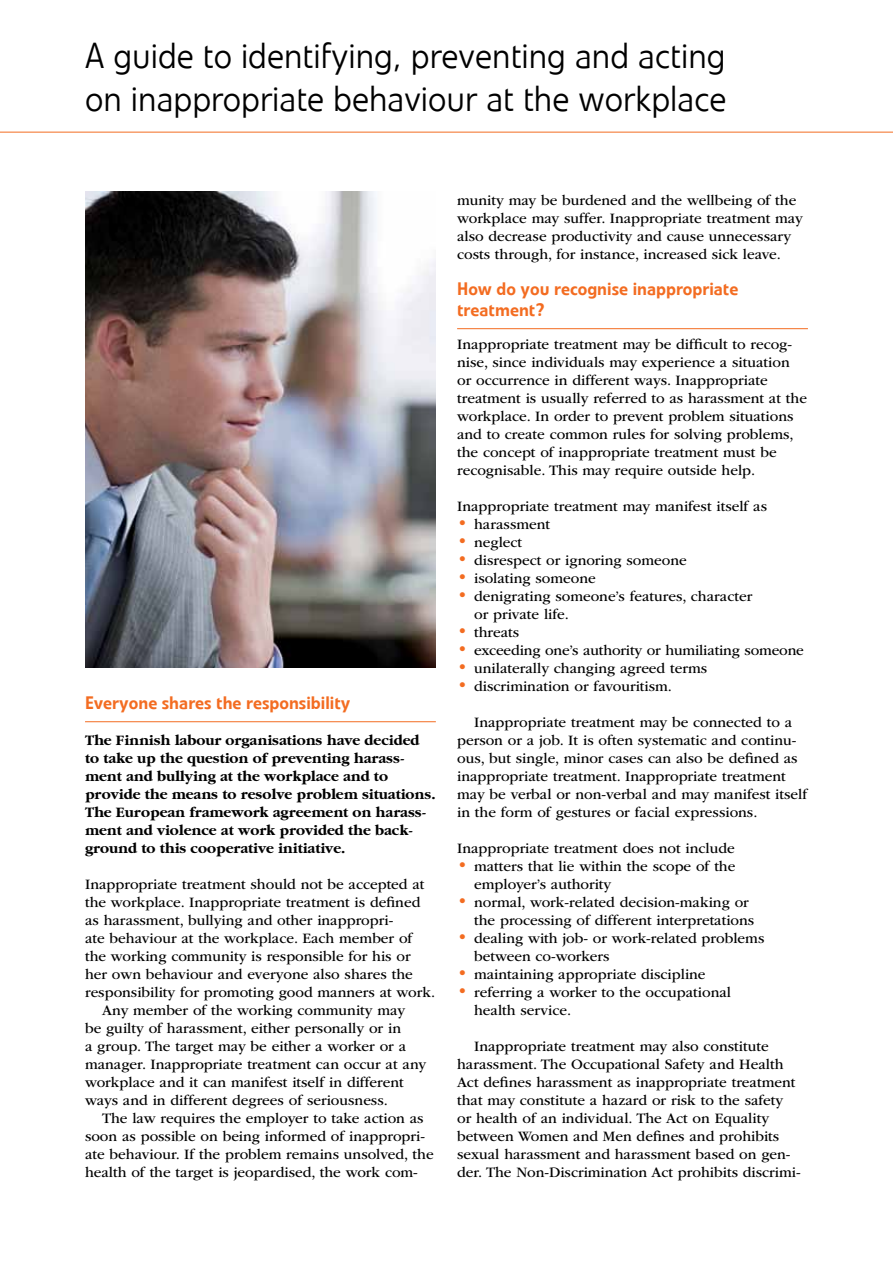
<style>
.page{position:relative;width:893px;height:1263px;background:#fff}
.page>*{position:absolute;margin:0;border:0;box-sizing:border-box;transform-origin:0 0}
.t1{font:300 36px/42px "Veto Com";color:#000}
.t2{font:500 18px/21px "Veto Com";color:#f36c21}
.t3{font:15px/18px "ITC Garamond Std";color:#000}
.t4{font:700 15px/18px "Garamond";color:#000}
.s1{font-size:18px;color:#f36c21}
</style>
<div class="page">
<hr style="left:0;top:132px;width:893px;height:1px;background:#f36c21">
<hr style="left:85px;top:721px;width:351px;height:1px;background:#f36c21">
<hr style="left:457px;top:328px;width:351px;height:1px;background:#f36c21">
<img style="left:85px;top:191px;width:351px;height:477px">
<h1 class="t1" style="left:85px;top:35px;width:643px">A guide to identifying, preventing and acting on inappropriate behaviour at the workplace</h1>
<p class="t2" style="left:85px;top:692px;width:267px">Everyone shares the responsibility</p>
<p class="t4" style="left:85px;top:731px;width:352px">The Finnish labour organisations have decided to take up the question of preventing harass&shy;ment and bullying at the workplace and to provide the means to resolve problem situations.<br>The European framework agreement on harass&shy;ment and violence at work provided the back&shy;ground to this cooperative initiative.</p>
<p class="t3" style="left:85px;top:875px;width:341px">Inappropriate treatment should not be accepted at</p>
<p class="t3" style="left:85px;top:893px;width:337px">the workplace. Inappropriate treatment is defined</p>
<p class="t3" style="left:85px;top:911px;width:310px">as harassment, bullying and other inappropri-</p>
<p class="t3" style="left:85px;top:929px;width:329px">ate behaviour at the workplace. Each member of</p>
<p class="t3" style="left:85px;top:947px;width:327px">the working community is responsible for his or</p>
<p class="t3" style="left:85px;top:965px;width:329px">her own behaviour and everyone also shares the</p>
<p class="t3" style="left:85px;top:983px;width:352px">responsibility for promoting good manners at work.</p>
<p class="t3" style="left:102px;top:1001px;width:305px">Any member of the working community may</p>
<p class="t3" style="left:85px;top:1019px;width:317px">be guilty of harassment, either personally or in</p>
<p class="t3" style="left:85px;top:1037px;width:323px">a group. The target may be either a worker or a</p>
<p class="t3" style="left:85px;top:1055px;width:343px">manager. Inappropriate treatment can occur at any</p>
<p class="t3" style="left:85px;top:1073px;width:320px">workplace and it can manifest itself in different</p>
<p class="t3" style="left:85px;top:1091px;width:304px">ways and in different degrees of seriousness.</p>
<p class="t3" style="left:102px;top:1109px;width:323px">The law requires the employer to take action as</p>
<p class="t3" style="left:85px;top:1127px;width:341px">soon as possible on being informed of inappropri-</p>
<p class="t3" style="left:85px;top:1145px;width:350px">ate behaviour. If the problem remains unsolved, the</p>
<p class="t3" style="left:85px;top:1163px;width:334px">health of the target is jeopardised, the work com-</p>
<p class="t3" style="left:457px;top:191px;width:347px">munity may be burdened and the wellbeing of the workplace may suffer. Inappropriate treatment may also decrease productivity and cause unnecessary costs through, for instance, increased sick leave.</p>
<p class="t2" style="left:457px;top:278px;width:283px">How do you recognise inappropriate treatment?</p>
<p class="t3" style="left:457px;top:335px;width:351px">Inappropriate treatment may be difficult to recog&shy;nise, since individuals may experience a situation or occurrence in different ways. Inappropriate treatment is usually referred to as harassment at the workplace. In order to prevent problem situations and to create common rules for solving problems, the concept of inappropriate treatment must be recognisable. This may require outside help.</p>
<p class="t3" style="left:457px;top:497px;width:311px">Inappropriate treatment may manifest itself as</p>
<p class="t3" style="left:457px;top:515px;width:94px"><span class="s1">•</span> harassment</p>
<p class="t3" style="left:457px;top:533px;width:67px"><span class="s1">•</span> neglect</p>
<p class="t3" style="left:457px;top:551px;width:231px"><span class="s1">•</span> disrespect or ignoring someone</p>
<p class="t3" style="left:457px;top:569px;width:140px"><span class="s1">•</span> isolating someone</p>
<p class="t3" style="left:474px;top:587px;width:280px;text-indent:-17px"><span class="s1">•</span> denigrating someone’s features, character or private life.</p>
<p class="t3" style="left:457px;top:623px;width:64px"><span class="s1">•</span> threats</p>
<p class="t3" style="left:457px;top:641px;width:348px"><span class="s1">•</span> exceeding one’s authority or humiliating someone</p>
<p class="t3" style="left:457px;top:659px;width:252px"><span class="s1">•</span> unilaterally changing agreed terms</p>
<p class="t3" style="left:457px;top:677px;width:216px"><span class="s1">•</span> discrimination or favouritism.</p>
<p class="t3" style="left:457px;top:713px;width:352px;text-indent:17px">Inappropriate treatment may be connected to a person or a job. It is often systematic and continu&shy;ous, but single, minor cases can also be defined as inappropriate treatment. Inappropriate treatment may be verbal or non-verbal and may manifest itself in the form of gestures or facial expressions.</p>
<p class="t3" style="left:457px;top:839px;width:279px">Inappropriate treatment does not include</p>
<p class="t3" style="left:474px;top:857px;width:263px;text-indent:-17px"><span class="s1">•</span> matters that lie within the scope of the employer’s authority</p>
<p class="t3" style="left:474px;top:893px;width:282px;text-indent:-17px"><span class="s1">•</span> normal, work-related decision-making or the processing of different interpretations</p>
<p class="t3" style="left:474px;top:929px;width:292px;text-indent:-17px"><span class="s1">•</span> dealing with job- or work-related problems between co-workers</p>
<p class="t3" style="left:457px;top:965px;width:250px"><span class="s1">•</span> maintaining appropriate discipline</p>
<p class="t3" style="left:474px;top:983px;width:258px;text-indent:-17px"><span class="s1">•</span> referring a worker to the occupational health service.</p>
<p class="t3" style="left:457px;top:1037px;width:345px;text-indent:17px">Inappropriate treatment may also constitute harassment. The Occupational Safety and Health Act defines harassment as inappropriate treatment that may constitute a hazard or risk to the safety or health of an individual. The Act on Equality between Women and Men defines and prohibits sexual harassment and harassment based on gen&shy;der. The Non-Discrimination Act prohibits discrimi-</p>
</div>
